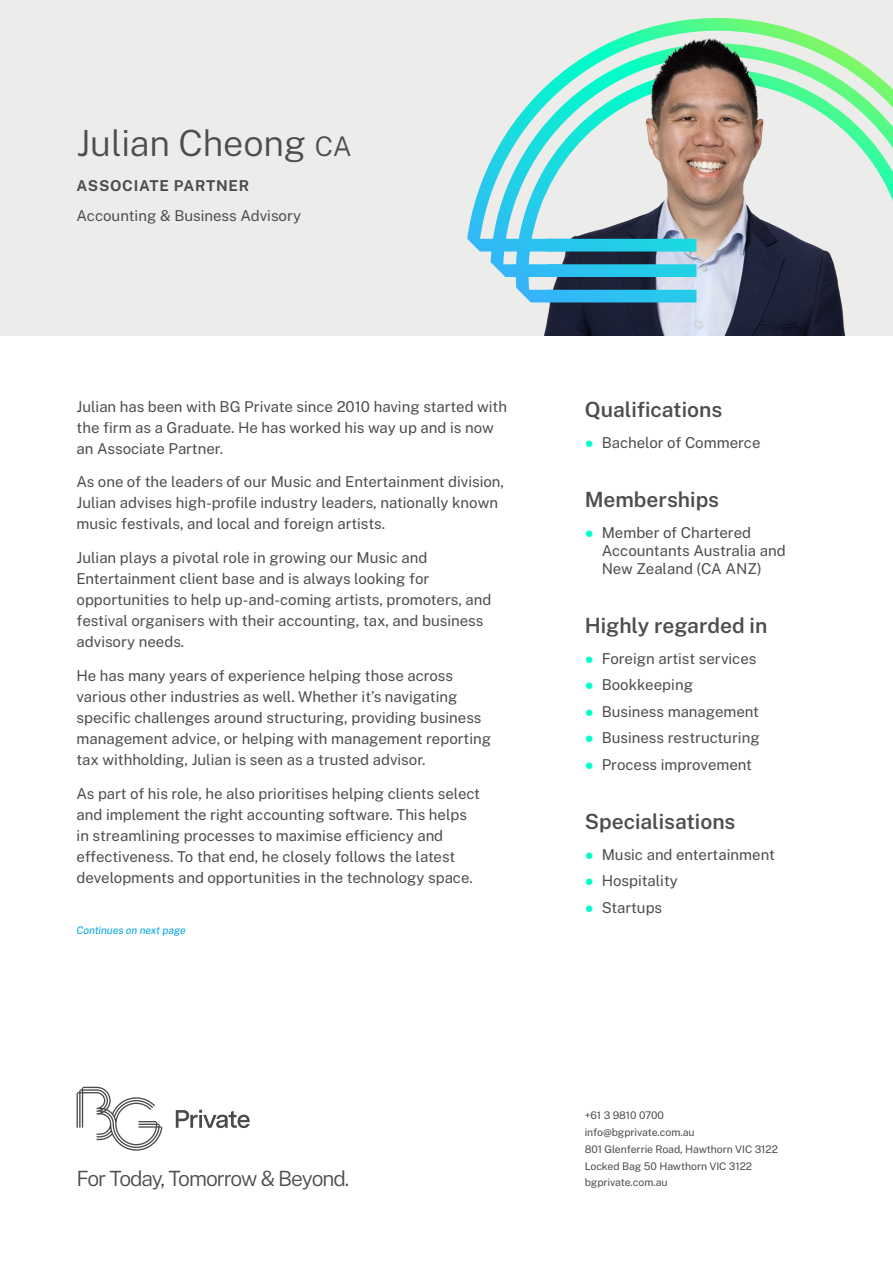
<style>
.page{position:relative;width:893px;height:1263px;background:#fff}
.page>*{position:absolute;margin:0;border:0;box-sizing:border-box;transform-origin:0 0}
.t1{font:300 36px "Public Sans";letter-spacing:-.005em;color:#4d4d4f}
.t2{font:600 21px "Public Sans";color:#4d4d4f}
.t3{font:300 21px "Public Sans";letter-spacing:-.05em;color:#4d4d4f}
.t4{font:15px/21px "Public Sans";color:#4d4d4f}
.t5{font:700 15px "Public Sans";letter-spacing:.05em;color:#4d4d4f}
.t6{font:10.5px/16.8px "Public Sans";letter-spacing:-.005em;color:#4d4d4f}
.t7{font:italic 10.5px "Public Sans";letter-spacing:-.005em;color:#00a4df}
.s1{font-size:27px}
.s2{font-family:"Arial";color:#00ffc7}
</style>
<div class="page">
<div style="left:0;top:0;width:893px;height:336px;background:#ecedeb"></div>
<svg style="left:467px;top:80px;width:426px;height:197px"></svg>
<img style="left:510px;top:18px;width:373px;height:318px">
<svg style="left:547px;top:239px;width:149px;height:63px;background:#3d9fbb"></svg>
<svg style="left:176px;top:1110px;width:74px;height:18px"></svg>
<svg style="left:77px;top:1087px;width:85px;height:64px"></svg>
<h1 class="t1" style="left:77px;top:120px;width:277px">Julian Cheong <span class="s1">CA</span></h1>
<p class="t5" style="left:77px;top:176px;width:174px">ASSOCIATE PARTNER</p>
<p class="t4" style="left:77px;top:205px;width:226px">Accounting &amp; Business Advisory</p>
<p class="t4" style="left:77px;top:395px;width:432px">Julian has been with BG Private since 2010 having started with the firm as a Graduate. He has worked his way up and is now an Associate Partner.</p>
<p class="t4" style="left:77px;top:471px;width:429px">As one of the leaders of our Music and Entertainment division,<br>Julian advises high-profile industry leaders, nationally known music festivals, and local and foreign artists.</p>
<p class="t4" style="left:77px;top:547px;width:416px">Julian plays a pivotal role in growing our Music and Entertainment client base and is always looking for opportunities to help up-and-coming artists, promoters, and festival organisers with their accounting, tax, and business advisory needs.</p>
<p class="t4" style="left:77px;top:664px;width:416px">He has many years of experience helping those across various other industries as well. Whether it’s navigating specific challenges around structuring, providing business management advice, or helping with management reporting tax withholding, Julian is seen as a trusted advisor.</p>
<p class="t4" style="left:77px;top:782px;width:405px">As part of his role, he also prioritises helping clients select and implement the right accounting software. This helps in streamlining processes to maximise efficiency and effectiveness. To that end, he closely follows the latest developments and opportunities in the technology space.</p>
<p class="t7" style="left:77px;top:923px;width:111px">Continues on next page</p>
<h2 class="t3" style="left:77px;top:1165px;width:274px">For Today, Tomorrow &amp; Beyond.</h2>
<h2 class="t2" style="left:585px;top:396px;width:139px">Qualifications</h2>
<p class="t4" style="left:585px;top:432px;width:177px"><span class="s2">●</span> Bachelor of Commerce</p>
<h2 class="t2" style="left:585px;top:486px;width:136px">Memberships</h2>
<p class="t4" style="left:602px;top:523px;width:186px;line-height:18px;text-indent:-17px"><span class="s2">●</span> Member of Chartered<br>Accountants Australia and<br>New Zealand (CA ANZ)</p>
<h2 class="t2" style="left:585px;top:612px;width:184px">Highly regarded in</h2>
<p class="t4" style="left:585px;top:647px;width:173px"><span class="s2">●</span> Foreign artist services</p>
<p class="t4" style="left:585px;top:674px;width:110px"><span class="s2">●</span> Bookkeeping</p>
<p class="t4" style="left:585px;top:700px;width:176px"><span class="s2">●</span> Business management</p>
<p class="t4" style="left:585px;top:727px;width:177px"><span class="s2">●</span> Business restructuring</p>
<p class="t4" style="left:585px;top:754px;width:169px"><span class="s2">●</span> Process improvement</p>
<h2 class="t2" style="left:585px;top:808px;width:152px">Specialisations</h2>
<p class="t4" style="left:585px;top:843px;width:192px"><span class="s2">●</span> Music and entertainment</p>
<p class="t4" style="left:585px;top:870px;width:95px"><span class="s2">●</span> Hospitality</p>
<p class="t4" style="left:585px;top:896px;width:79px"><span class="s2">●</span> Startups</p>
<p class="t6" style="left:585px;top:1106px;width:195px">+61 3 9810 0700<br>info@bgprivate.com.au<br>801 Glenferrie Road, Hawthorn VIC 3122<br>Locked Bag 50 Hawthorn VIC 3122 bgprivate.com.au</p>
</div>
